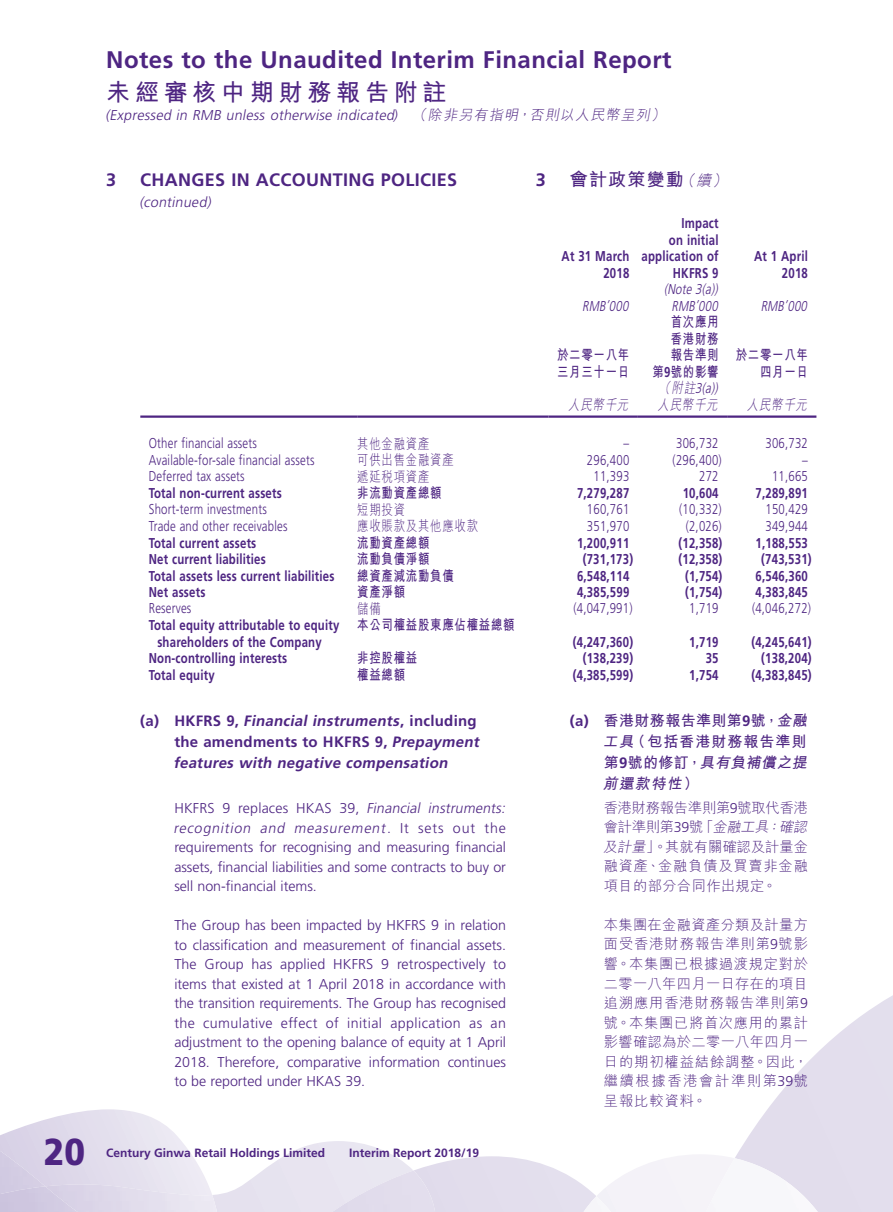
<style>
.page{position:relative;width:893px;height:1212px;background:#fff}
.page>*{position:absolute;margin:0;border:0;box-sizing:border-box;transform-origin:0 0}
.t1{font:900 37.5px "Frutiger LT Std";color:#4e2582;scale:.9 1}
.t2{font:700 24px "Frutiger LT Std";letter-spacing:.02em;color:#4e2582}
.t3{font:24px "M Hei HK Bold E Ten B5 H";letter-spacing:.2em;color:#4e2582}
.t4{font:700 18px "Frutiger LT Std";letter-spacing:.02em;color:#4e2582}
.t5{font:18px "M Hei HK Bold E Ten B5 H";letter-spacing:.07em;color:#4e2582}
.t6{font:italic 700 15px/21px "Frutiger LT Std";color:#4e2582}
.t7{font:15px/21px "M Hei HK Bold E Ten B5 H";letter-spacing:.07em;color:#4e2582}
.t8{font:300 14.25px/19.5px "Frutiger LT Std";letter-spacing:.02em;color:#4e2582;text-align:justify}
.t9{font:700 14.25px/16.5px "Frutiger LT Std";letter-spacing:.02em;color:#4e2582;text-align:right;scale:.8 1}
.t10{font:300 14.25px "Frutiger LT Std";letter-spacing:.02em;color:#4e2582;scale:.8 1}
.t11{font:14.25px/19.5px "M Hei HK Light E Ten B5 H";letter-spacing:.06em;color:#4e2582;text-align:justify}
.t12{font:14.25px/16.5px "M Hei HK Bold E Ten B5 H";letter-spacing:.07em;color:#4e2582;text-align:right;scale:.8 1}
.t13{font:italic 300 14.25px "Frutiger LT Std";color:#4e2582}
.t14{font:italic 300 14.25px "Frutiger LT Std";color:#4e2582;scale:.8 1}
.t15{font:14.25px "M Hei HK Light E Ten B5 H";letter-spacing:.06em;color:#4e2582;scale:.8 1}
.t16{font:italic 14.25px "M Hei HK Light E Ten B5 H";color:#4e2582;scale:.8 1}
.t17{font:700 12px "Frutiger LT Std";color:#4e2582}
.s1{font-family:"M Hei HK Light E Ten B5 H";font-weight:400}
.s2{font-family:"M Hei HK Light E Ten B5 H";font-style:italic;font-size:15px}
.s3{font-family:"Frutiger LT Std";font-weight:700}
.s4{font-style:normal}
.s5{font-style:italic}
.s6{font-family:"Frutiger LT Std";font-weight:300}
</style>
<div class="page">
<svg style="left:0;top:1109px;width:177px;height:27px"></svg>
<svg style="left:0;top:1136px;width:596px;height:76px"></svg>
<div style="left:0;top:1141px;width:45px;height:45px;background:#d8d2e6"></div>
<img style="left:303px;top:1170px;width:133px;height:42px">
<img style="left:0;top:1186px;width:110px;height:26px">
<img style="left:571px;top:1196px;width:25px;height:16px">
<svg style="left:597px;top:995px;width:296px;height:217px"></svg>
<img style="left:695px;top:1158px;width:137px;height:54px">
<hr style="left:140px;top:415px;width:217px;height:3px;background:#4e2582">
<hr style="left:357px;top:415px;width:192px;height:3px;background:#4e2582">
<hr style="left:549px;top:415px;width:89px;height:3px;background:#4e2582">
<hr style="left:638px;top:415px;width:89px;height:3px;background:#4e2582">
<hr style="left:727px;top:415px;width:89px;height:3px;background:#4e2582">
<h2 class="t2" style="left:106px;top:50px;width:567px">Notes to the Unaudited Interim Financial Report</h2>
<h2 class="t3" style="left:106px;top:83px;width:342px">未經審核中期財務報告附註</h2>
<p class="t13" style="left:105px;top:110px;width:564px">(Expressed in RMB unless otherwise indicated) <span class="s1">（除非另有指明，否則以人民幣呈列）</span></p>
<p class="t4" style="left:106px;top:173px;width:12px">3</p>
<p class="t4" style="left:140px;top:173px;width:318px">CHANGES IN ACCOUNTING POLICIES</p>
<p class="t13" style="left:139px;top:196px;width:75px">(continued)</p>
<p class="t4" style="left:536px;top:173px;width:12px">3</p>
<p class="t5" style="left:570px;top:173px;width:162px">會計政策變動<span class="s2">（續）</span></p>
<p class="t9" style="left:562px;top:249px;width:86px">At 31 March<br>2018</p>
<p class="t9" style="left:642px;top:216px;width:98px">Impact<br>on initial application of<br>HKFRS 9</p>
<p class="t14" style="left:664px;top:284px;width:72px">(Note 3(a))</p>
<p class="t9" style="left:754px;top:249px;width:69px">At 1 April<br>2018</p>
<p class="t14" style="left:582px;top:300px;width:62px">RMB’000</p>
<p class="t14" style="left:671px;top:300px;width:62px">RMB’000</p>
<p class="t14" style="left:761px;top:300px;width:62px">RMB’000</p>
<p class="t12" style="left:557px;top:349px;width:92px;text-align:left">於二零一八年三月三十一日</p>
<p class="t12" style="left:653px;top:316px;width:84px">首次應用<br>香港財務<br>報告準則第<span class="s3">9</span>號的影響</p>
<p class="t12" style="left:736px;top:349px;width:92px">於二零一八年四月一日</p>
<p class="t14" style="left:659px;top:383px;width:78px"><span class="s1">（附註</span>3(a))</p>
<p class="t16" style="left:568px;top:399px;width:79px">人民幣千元</p>
<p class="t16" style="left:658px;top:399px;width:79px">人民幣千元</p>
<p class="t16" style="left:747px;top:399px;width:79px">人民幣千元</p>
<p class="t10" style="left:149px;top:438px;width:137px">Other financial assets</p>
<p class="t15" style="left:357px;top:438px;width:92px">其他金融資產</p>
<p class="t10" style="left:624px;top:438px;width:9px">–</p>
<p class="t10" style="left:676px;top:438px;width:55px">306,732</p>
<p class="t10" style="left:765px;top:438px;width:55px">306,732</p>
<p class="t10" style="left:149px;top:454px;width:209px">Available-for-sale financial assets</p>
<p class="t15" style="left:357px;top:455px;width:122px">可供出售金融資產</p>
<p class="t10" style="left:587px;top:454px;width:55px">296,400</p>
<p class="t10" style="left:673px;top:454px;width:63px">(296,400)</p>
<p class="t10" style="left:802px;top:454px;width:9px">–</p>
<p class="t10" style="left:149px;top:471px;width:121px">Deferred tax assets</p>
<p class="t15" style="left:357px;top:471px;width:92px">遞延稅項資產</p>
<p class="t10" style="left:593px;top:471px;width:46px">11,393</p>
<p class="t10" style="left:699px;top:471px;width:26px">272</p>
<p class="t10" style="left:772px;top:471px;width:46px">11,665</p>
<p class="t9" style="left:149px;top:486px;width:168px">Total non-current assets</p>
<p class="t12" style="left:357px;top:487px;width:107px">非流動資產總額</p>
<p class="t9" style="left:577px;top:486px;width:67px">7,279,287</p>
<p class="t9" style="left:683px;top:486px;width:46px">10,604</p>
<p class="t9" style="left:756px;top:486px;width:67px">7,289,891</p>
<p class="t10" style="left:149px;top:504px;width:149px">Short-term investments</p>
<p class="t15" style="left:357px;top:504px;width:61px">短期投資</p>
<p class="t10" style="left:587px;top:504px;width:55px">160,761</p>
<p class="t10" style="left:679px;top:504px;width:55px">(10,332)</p>
<p class="t10" style="left:765px;top:504px;width:55px">150,429</p>
<p class="t10" style="left:149px;top:520px;width:175px">Trade and other receivables</p>
<p class="t15" style="left:357px;top:521px;width:153px">應收賬款及其他應收款</p>
<p class="t10" style="left:587px;top:520px;width:55px">351,970</p>
<p class="t10" style="left:686px;top:520px;width:47px">(2,026)</p>
<p class="t10" style="left:765px;top:520px;width:55px">349,944</p>
<p class="t9" style="left:149px;top:536px;width:136px">Total current assets</p>
<p class="t12" style="left:357px;top:536px;width:92px">流動資產總額</p>
<p class="t9" style="left:577px;top:536px;width:67px">1,200,911</p>
<p class="t9" style="left:679px;top:536px;width:56px">(12,358)</p>
<p class="t9" style="left:756px;top:536px;width:67px">1,188,553</p>
<p class="t9" style="left:149px;top:552px;width:148px">Net current liabilities</p>
<p class="t12" style="left:357px;top:553px;width:92px">流動負債淨額</p>
<p class="t9" style="left:583px;top:552px;width:65px">(731,173)</p>
<p class="t9" style="left:679px;top:552px;width:56px">(12,358)</p>
<p class="t9" style="left:761px;top:552px;width:65px">(743,531)</p>
<p class="t9" style="left:149px;top:569px;width:234px">Total assets less current liabilities</p>
<p class="t12" style="left:357px;top:569px;width:122px">總資產減流動負債</p>
<p class="t9" style="left:577px;top:569px;width:67px">6,548,114</p>
<p class="t9" style="left:685px;top:569px;width:48px">(1,754)</p>
<p class="t9" style="left:756px;top:569px;width:67px">6,546,360</p>
<p class="t9" style="left:149px;top:585px;width:72px">Net assets</p>
<p class="t12" style="left:357px;top:586px;width:61px">資產淨額</p>
<p class="t9" style="left:577px;top:585px;width:67px">4,385,599</p>
<p class="t9" style="left:685px;top:585px;width:48px">(1,754)</p>
<p class="t9" style="left:756px;top:585px;width:67px">4,383,845</p>
<p class="t10" style="left:149px;top:603px;width:55px">Reserves</p>
<p class="t15" style="left:357px;top:603px;width:31px">儲備</p>
<p class="t10" style="left:573px;top:603px;width:75px">(4,047,991)</p>
<p class="t10" style="left:689px;top:603px;width:38px">1,719</p>
<p class="t10" style="left:752px;top:603px;width:75px">(4,046,272)</p>
<p class="t9" style="left:157px;top:618px;width:229px;text-align:left;text-indent:-9px">Total equity attributable to equity shareholders of the Company</p>
<p class="t12" style="left:357px;top:619px;width:198px">本公司權益股東應佔權益總額</p>
<p class="t9" style="left:573px;top:635px;width:77px">(4,247,360)</p>
<p class="t9" style="left:689px;top:635px;width:38px">1,719</p>
<p class="t9" style="left:751px;top:635px;width:77px">(4,245,641)</p>
<p class="t9" style="left:149px;top:651px;width:175px">Non-controlling interests</p>
<p class="t12" style="left:357px;top:652px;width:77px">非控股權益</p>
<p class="t9" style="left:583px;top:651px;width:65px">(138,239)</p>
<p class="t9" style="left:706px;top:651px;width:18px">35</p>
<p class="t9" style="left:761px;top:651px;width:65px">(138,204)</p>
<p class="t9" style="left:149px;top:668px;width:84px">Total equity</p>
<p class="t12" style="left:357px;top:668px;width:61px">權益總額</p>
<p class="t9" style="left:573px;top:668px;width:77px">(4,385,599)</p>
<p class="t9" style="left:689px;top:668px;width:38px">1,754</p>
<p class="t9" style="left:751px;top:668px;width:77px">(4,383,845)</p>
<p class="t6" style="left:173px;top:712px;width:310px;text-indent:-33px"><span class="s4">(a) H K F R S 9 ,</span> Financial instruments<span class="s4">, i n c l u d i n g the amendments to HKFRS 9,</span> Prepayment features with negative compensation</p>
<p class="t8" style="left:173px;top:800px;width:336px">H K F R S 9 re p l a ce s H KAS 3 9 , <span class="s5">Financial instruments: recognition and measurement</span>. I t s e t s o u t t h e requirements for recognising and measuring financial assets, financial liabilities and some contracts to buy or sell non-financial items.</p>
<p class="t8" style="left:174px;top:917px;width:333px">The Group has been impacted by HKFRS 9 in relation to classification and measurement of financial assets.<br>The Group has applied HKFRS 9 retrospectively to items that existed at 1 April 2018 in accordance with the transition requirements. The Group has recognised the cumulative effect of initial application as an adjustment to the opening balance of equity at 1 April 2018. Therefore, comparative information continues to be reported under HKAS 39.</p>
<p class="t7" style="left:603px;top:712px;width:208px;text-indent:-33px"><span class="s3">(a)</span> 香港財務報告準則第<span class="s3">9</span>號，<span class="s5">金融工具</span>（包括香港財務報告準則第<span class="s3">9</span>號的修訂，<span class="s5">具有負補償之提前還款特性</span>）</p>
<p class="t11" style="left:603px;top:800px;width:208px">香港財務報告準則第<span class="s6">9</span>號取代香港會計準則第<span class="s6">39</span>號「<span class="s5">金融工具：確認及計量</span>」。其就有關確認及計量金融資產、金融負債及買賣非金融項目的部分合同作出規定。</p>
<p class="t11" style="left:604px;top:917px;width:206px">本集團在金融資產分類及計量方面受香港財務報告準則第<span class="s6">9</span>號影響。本集團已根據過渡規定對於二零一八年四月一日存在的項目追溯應用香港財務報告準則第<span class="s6">9</span>號。本集團已將首次應用的累計影響確認為於二零一八年四月一日的期初權益結餘調整。因此，繼續根據香港會計準則第<span class="s6">39</span>號呈報比較資料。</p>
<h1 class="t1" style="left:44px;top:1136px;width:47px">20</h1>
<p class="t17" style="left:106px;top:1148px;width:220px">Century Ginwa Retail Holdings Limited</p>
<p class="t17" style="left:349px;top:1148px;width:132px">Interim Report 2018/19</p>
</div>
